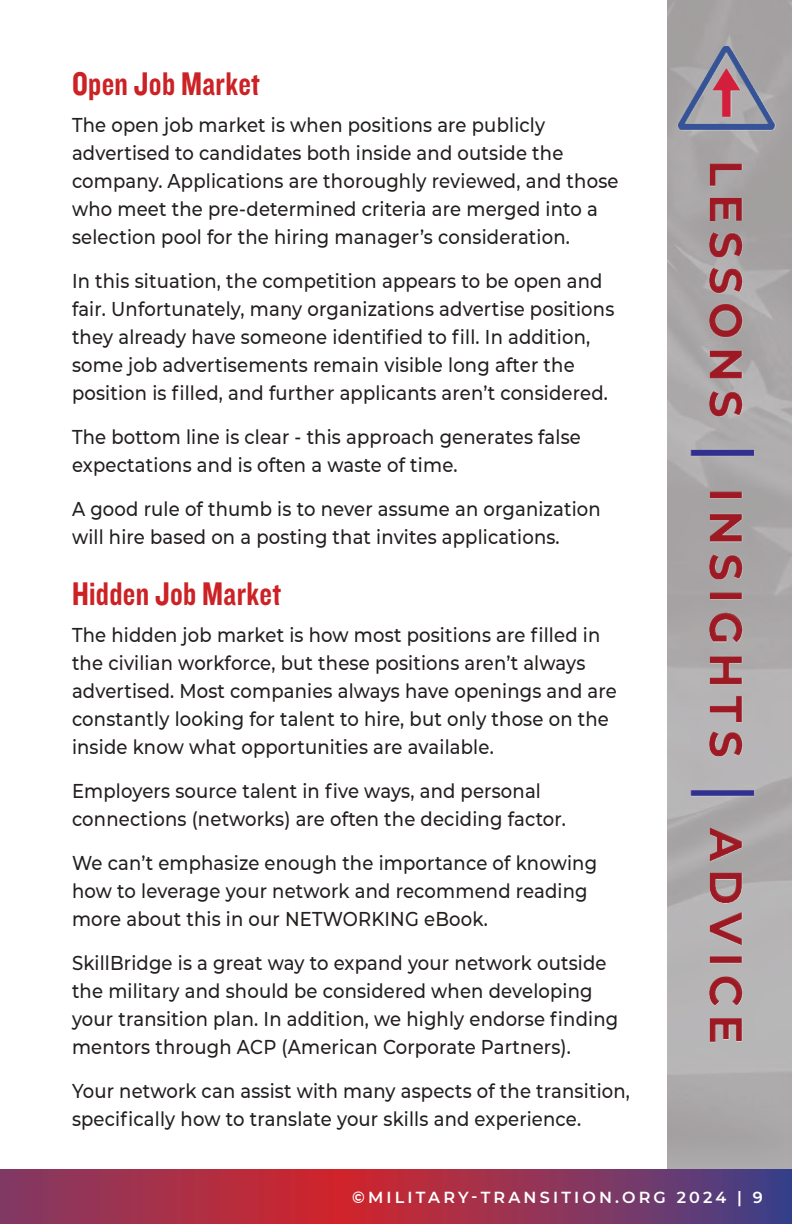
<style>
.page{position:relative;width:792px;height:1224px;background:#fff}
.page>*{position:absolute;margin:0;border:0;box-sizing:border-box;transform-origin:0 0}
.t1{font:34px "Knockout HTF50 Welterweight";letter-spacing:.01em;color:#cc2225;scale:.9 1}
.t2{font:500 20px/28px "Montserrat";letter-spacing:.01em;color:#241f1f;scale:.9 1}
.t3{font:600 16px "Montserrat";letter-spacing:.2em;color:#fff}
</style>
<div class="page">
<img style="left:668px;top:0;width:124px;height:1170px">
<svg style="left:0;top:1170px;width:792px;height:54px;background:#953253"></svg>
<h1 class="t1" style="left:72px;top:66px;width:210px">Open Job Market</h1>
<p class="t2" style="left:72px;top:110px;width:609px">The open job market is when positions are publicly advertised to candidates both inside and outside the company. Applications are thoroughly reviewed, and those who meet the pre-determined criteria are merged into a selection pool for the hiring manager’s consideration.</p>
<p class="t2" style="left:72px;top:266px;width:604px">In this situation, the competition appears to be open and fair. Unfortunately, many organizations advertise positions they already have someone identified to fill. In addition, some job advertisements remain visible long after the position is filled, and further applicants aren’t considered.</p>
<p class="t2" style="left:72px;top:422px;width:567px">The bottom line is clear - this approach generates false expectations and is often a waste of time.</p>
<p class="t2" style="left:72px;top:494px;width:589px">A good rule of thumb is to never assume an organization will hire based on a posting that invites applications.</p>
<h1 class="t1" style="left:72px;top:576px;width:234px">Hidden Job Market</h1>
<p class="t2" style="left:72px;top:620px;width:607px">The hidden job market is how most positions are filled in the civilian workforce, but these positions aren’t always advertised. Most companies always have openings and are constantly looking for talent to hire, but only those on the inside know what opportunities are available.</p>
<p class="t2" style="left:72px;top:776px;width:550px">Employers source talent in five ways, and personal connections (networks) are often the deciding factor.</p>
<p class="t2" style="left:72px;top:848px;width:585px">We can’t emphasize enough the importance of knowing how to leverage your network and recommend reading more about this in our NETWORKING eBook.</p>
<p class="t2" style="left:72px;top:948px;width:608px">SkillBridge is a great way to expand your network outside the military and should be considered when developing your transition plan. In addition, we highly endorse finding mentors through ACP (American Corporate Partners).</p>
<p class="t2" style="left:72px;top:1076px;width:622px">Your network can assist with many aspects of the transition, specifically how to translate your skills and experience.</p>
<p class="t3" style="left:352px;top:1186px;width:412px">©MILITARY-TRANSITION.ORG 2024 | 9</p>
</div>
